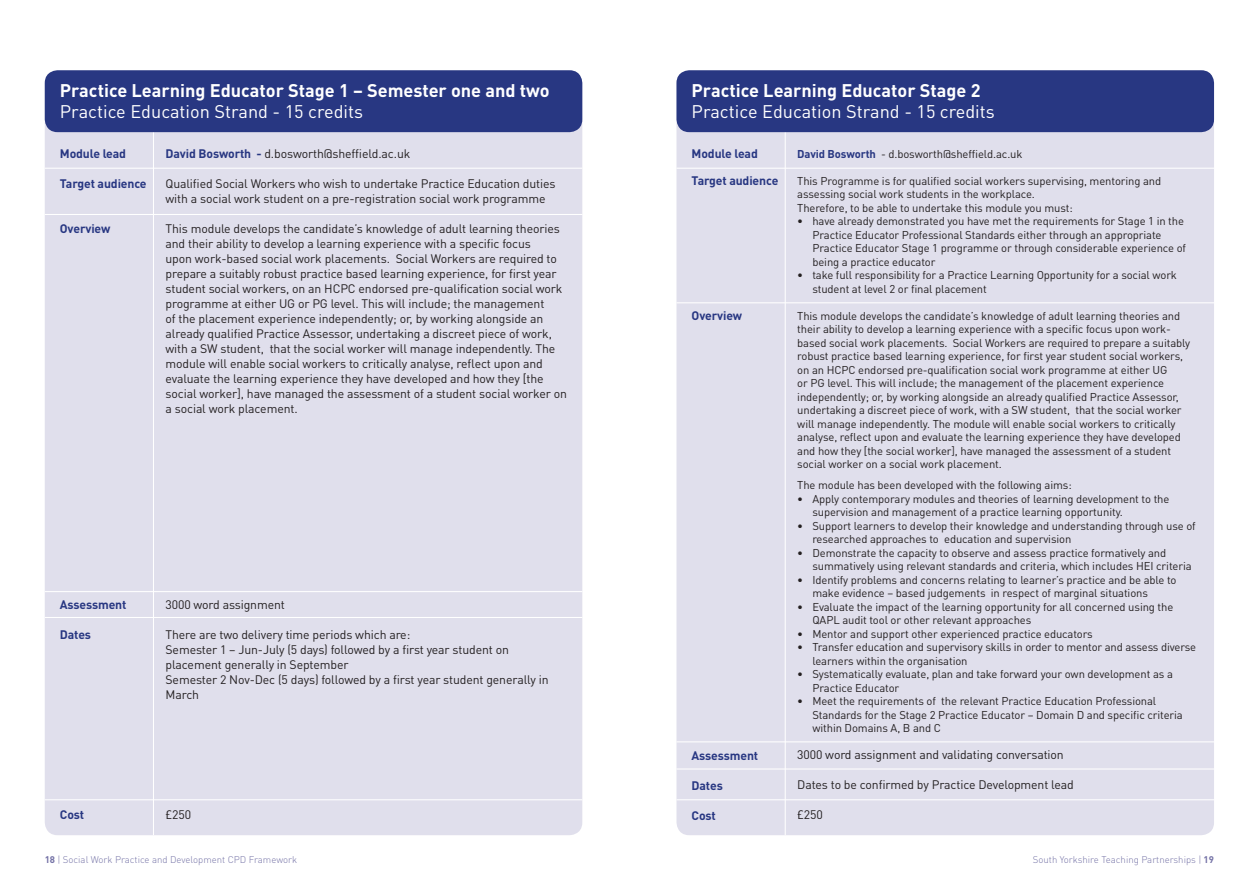
<style>
.page{position:relative;width:1259px;height:893px;background:#fff}
.page>*{position:absolute;margin:0;border:0;box-sizing:border-box;transform-origin:0 0}
.t1{font:700 18.15px "DIN Pro";color:#fff}
.t2{font:18.15px "DIN Pro";color:#fff}
.t3{font:12.3px/15px "DIN Pro";letter-spacing:-.01em;color:#231f20}
.t4{font:700 12.3px "DIN Pro";letter-spacing:-.01em;color:#283782}
.t5{font:11.25px/13.5px "DIN Pro";letter-spacing:-.01em;color:#231f20}
.t6{font:300 9.6px "DIN Pro";color:#7472a6}
.s1{font-weight:700;color:#283782}
.s2{font-weight:700}
</style>
<div class="page">
<div style="left:45px;top:71px;width:537px;height:764px;background:#e0dfec;border-radius:13px"></div>
<div style="left:676px;top:71px;width:538px;height:764px;background:#e0dfec;border-radius:13px"></div>
<hr style="left:153px;top:127px;width:1px;height:708px;background:#fff">
<hr style="left:784px;top:127px;width:1px;height:708px;background:#fff">
<hr style="left:45px;top:214px;width:537px;height:1px;background:#fff">
<hr style="left:676px;top:302px;width:538px;height:1px;background:#fff">
<hr style="left:45px;top:168px;width:537px;height:1px;background:#fff">
<hr style="left:676px;top:168px;width:538px;height:1px;background:#fff">
<hr style="left:45px;top:591px;width:537px;height:1px;background:#fff">
<hr style="left:676px;top:768px;width:538px;height:1px;background:#fff">
<hr style="left:45px;top:617px;width:537px;height:1px;background:#fff">
<hr style="left:676px;top:741px;width:538px;height:1px;background:#fff">
<hr style="left:45px;top:799px;width:537px;height:1px;background:#fff">
<hr style="left:676px;top:799px;width:538px;height:1px;background:#fff">
<div style="left:45px;top:70px;width:537px;height:62px;background:#283782;border-radius:13px"></div>
<div style="left:676px;top:70px;width:538px;height:62px;background:#283782;border-radius:13px"></div>
<p class="t1" style="left:60px;top:78px;width:491px">Practice Learning Educator Stage 1 – Semester one and two</p>
<p class="t2" style="left:60px;top:99px;width:305px">Practice Education Strand - 15 credits</p>
<p class="t4" style="left:60px;top:146px;width:68px">Module lead</p>
<p class="t4" style="left:60px;top:176px;width:88px">Target audience</p>
<p class="t4" style="left:60px;top:221px;width:52px">Overview</p>
<p class="t3" style="left:166px;top:146px;width:246px"><span class="s1">David Bosworth -</span> d.bosworth@sheffield.ac.uk</p>
<p class="t3" style="left:166px;top:176px;width:391px">Qualified Social Workers who wish to undertake Practice Education duties with a social work student on a pre-registration social work programme</p>
<p class="t3" style="left:166px;top:221px;width:403px">This module develops the candidate’s knowledge of adult learning theories and their ability to develop a learning experience with a specific focus<br>upon work-based social work placements. Social Workers are required to prepare a suitably robust practice based learning experience, for first year student social workers, on an HCPC endorsed pre-qualification social work programme at either UG or PG level. This will include; the management<br>of the placement experience independently; or, by working alongside an already qualified Practice Assessor, undertaking a discreet piece of work, with a SW student, that the social worker will manage independently. The module will enable social workers to critically analyse, reflect upon and evaluate the learning experience they have developed and how they [the social worker], have managed the assessment of a student social worker on a social work placement.</p>
<p class="t4" style="left:60px;top:596px;width:68px">Assessment</p>
<p class="t4" style="left:60px;top:626px;width:33px">Dates</p>
<p class="t3" style="left:166px;top:596px;width:121px">3000 word assignment</p>
<p class="t3" style="left:166px;top:626px;width:246px">There are two delivery time periods which are:</p>
<p class="t3" style="left:166px;top:641px;width:345px">Semester 1 – Jun-July (5 days) followed by a first year student on placement generally in September</p>
<p class="t3" style="left:166px;top:671px;width:384px">Semester 2 Nov-Dec (5 days) followed by a first year student generally in<br>March</p>
<p class="t4" style="left:60px;top:806px;width:26px">Cost</p>
<p class="t3" style="left:166px;top:806px;width:27px">£250</p>
<p class="t6" style="left:45px;top:853px;width:254px"><span class="s2">18</span> | Social Work Practice and Development CPD Framework</p>
<p class="t1" style="left:691px;top:78px;width:290px">Practice Learning Educator Stage 2</p>
<p class="t2" style="left:691px;top:99px;width:305px">Practice Education Strand - 15 credits</p>
<p class="t4" style="left:691px;top:146px;width:68px">Module lead</p>
<p class="t4" style="left:691px;top:173px;width:88px">Target audience</p>
<p class="t4" style="left:691px;top:308px;width:52px">Overview</p>
<p class="t4" style="left:691px;top:747px;width:68px">Assessment</p>
<p class="t4" style="left:691px;top:777px;width:33px">Dates</p>
<p class="t4" style="left:691px;top:807px;width:26px">Cost</p>
<p class="t5" style="left:797px;top:146px;width:227px"><span class="s1">David Bosworth</span> - d.bosworth@sheffield.ac.uk</p>
<p class="t5" style="left:797px;top:173px;width:365px">This Programme is for qualified social workers supervising, mentoring and assessing social work students in the workplace.</p>
<p class="t5" style="left:797px;top:200px;width:277px">Therefore, to be able to undertake this module you must:</p>
<p class="t5" style="left:812px;top:214px;width:375px;text-indent:-15px">• have already demonstrated you have met the requirements for Stage 1 in the Practice Educator Professional Standards either through an appropriate Practice Educator Stage 1 programme or through considerable experience of being a practice educator</p>
<p class="t5" style="left:812px;top:268px;width:366px;text-indent:-15px">• take full responsibility for a Practice Learning Opportunity for a social work student at level 2 or final placement</p>
<p class="t5" style="left:797px;top:308px;width:394px">This module develops the candidate’s knowledge of adult learning theories and their ability to develop a learning experience with a specific focus upon work&shy;based social work placements. Social Workers are required to prepare a suitably robust practice based learning experience, for first year student social workers, on an HCPC endorsed pre-qualification social work programme at either UG<br>or PG level. This will include; the management of the placement experience independently; or, by working alongside an already qualified Practice Assessor, undertaking a discreet piece of work, with a SW student, that the social worker will manage independently. The module will enable social workers to critically analyse, reflect upon and evaluate the learning experience they have developed and how they [the social worker], have managed the assessment of a student social worker on a social work placement.</p>
<p class="t5" style="left:797px;top:478px;width:276px">The module has been developed with the following aims:</p>
<p class="t5" style="left:812px;top:491px;width:358px;text-indent:-15px">• Apply contemporary modules and theories of learning development to the supervision and management of a practice learning opportunity.</p>
<p class="t5" style="left:812px;top:518px;width:385px;text-indent:-15px">• Support learners to develop their knowledge and understanding through use of researched approaches to education and supervision</p>
<p class="t5" style="left:812px;top:545px;width:381px;text-indent:-15px">• Demonstrate the capacity to observe and assess practice formatively and summatively using relevant standards and criteria, which includes HEI criteria</p>
<p class="t5" style="left:812px;top:572px;width:366px;text-indent:-15px">• Identify problems and concerns relating to learner’s practice and be able to make evidence – based judgements in respect of marginal situations</p>
<p class="t5" style="left:812px;top:599px;width:362px;text-indent:-15px">• Evaluate the impact of the learning opportunity for all concerned using the<br>QAPL audit tool or other relevant approaches</p>
<p class="t5" style="left:797px;top:626px;width:297px">• Mentor and support other experienced practice educators</p>
<p class="t5" style="left:812px;top:640px;width:385px;text-indent:-15px">• Transfer education and supervisory skills in order to mentor and assess diverse learners within the organisation</p>
<p class="t5" style="left:812px;top:667px;width:362px;text-indent:-15px">• Systematically evaluate, plan and take forward your own development as a<br>Practice Educator</p>
<p class="t5" style="left:812px;top:694px;width:372px;text-indent:-15px">• Meet the requirements of the relevant Practice Education Professional<br>Standards for the Stage 2 Practice Educator – Domain D and specific criteria within Domains A, B and C</p>
<p class="t3" style="left:797px;top:747px;width:268px">3000 word assignment and validating conversation</p>
<p class="t3" style="left:797px;top:777px;width:278px">Dates to be confirmed by Practice Development lead</p>
<p class="t3" style="left:797px;top:807px;width:27px">£250</p>
<p class="t6" style="left:1033px;top:853px;width:183px">South Yorkshire Teaching Partnerships | <span class="s2">19</span></p>
</div>
